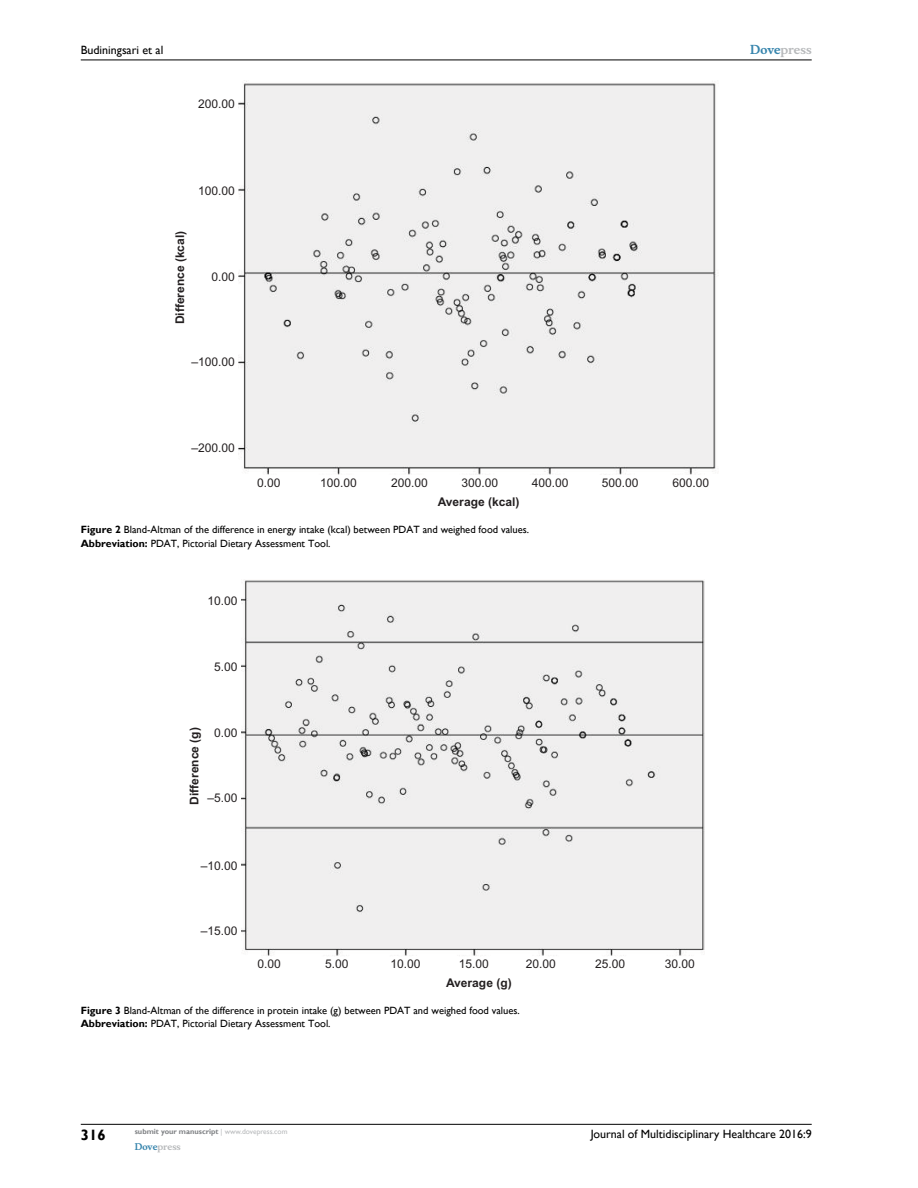
<style>
.page{position:relative;width:918px;height:1188px;background:#fff}
.page>*{position:absolute;margin:0;border:0;box-sizing:border-box;transform-origin:0 0}
.t1{font:700 15px "Gill Sans";color:#000}
.t2{font:12px "Arial";color:#231f20}
.t3{font:12px "Gill Sans";color:#000}
.t4{font:700 12px "Arial";color:#231f20}
.t5{font:700 12px "Musee";color:#b8babc}
.t6{font:10.5px/13.5px "Gill Sans";color:#000}
.t7{font:700 9px "Musee";color:#b8babc}
.t8{font:700 7.5px "Gill Sans";color:#808285}
.s1{font-weight:700}
.s2{color:#3785ad}
.s3{font-weight:400;color:#b8babc}
</style>
<div class="page">
<hr style="left:81px;top:1124px;width:731px;height:1px;background:#000">
<hr style="left:81px;top:60px;width:731px;height:1px;background:#000">
<img style="left:238px;top:81px;width:478px;height:394px">
<img style="left:241px;top:580px;width:463px;height:376px">
<p class="t3" style="left:81px;top:43px;width:84px">Budiningsari et al</p>
<p class="t2" style="left:198px;top:97px;width:38px">200.00</p>
<p class="t2" style="left:198px;top:184px;width:38px">100.00</p>
<p class="t4" style="left:173px;top:324px;width:95px;rotate:-90deg">Difference (kcal)</p>
<p class="t2" style="left:211px;top:270px;width:25px">0.00</p>
<p class="t2" style="left:191px;top:355px;width:45px">–100.00</p>
<p class="t2" style="left:191px;top:441px;width:45px">–200.00</p>
<p class="t2" style="left:257px;top:476px;width:25px">0.00</p>
<p class="t2" style="left:320px;top:476px;width:38px">100.00</p>
<p class="t2" style="left:391px;top:476px;width:38px">200.00</p>
<p class="t2" style="left:461px;top:476px;width:38px">300.00</p>
<p class="t4" style="left:438px;top:495px;width:83px">Average (kcal)</p>
<p class="t2" style="left:532px;top:476px;width:38px">400.00</p>
<p class="t2" style="left:602px;top:476px;width:38px">500.00</p>
<p class="t2" style="left:673px;top:476px;width:38px">600.00</p>
<p class="t6" style="left:81px;top:523px;width:450px"><span class="s1">Figure 2</span> Bland-Altman of the difference in energy intake (kcal) between PDAT and weighed food values.<br><span class="s1">Abbreviation:</span> PDAT, Pictorial Dietary Assessment Tool.</p>
<p class="t2" style="left:207px;top:593px;width:32px">10.00</p>
<p class="t2" style="left:214px;top:660px;width:25px">5.00</p>
<p class="t4" style="left:187px;top:805px;width:79px;rotate:-90deg">Difference (g)</p>
<p class="t2" style="left:214px;top:726px;width:25px">0.00</p>
<p class="t2" style="left:207px;top:791px;width:32px">–5.00</p>
<p class="t2" style="left:201px;top:859px;width:38px">–10.00</p>
<p class="t2" style="left:201px;top:924px;width:38px">–15.00</p>
<p class="t2" style="left:257px;top:957px;width:25px">0.00</p>
<p class="t2" style="left:325px;top:957px;width:25px">5.00</p>
<p class="t2" style="left:390px;top:957px;width:32px">10.00</p>
<p class="t2" style="left:459px;top:957px;width:32px">15.00</p>
<p class="t4" style="left:446px;top:976px;width:67px">Average (g)</p>
<p class="t2" style="left:526px;top:957px;width:32px">20.00</p>
<p class="t2" style="left:595px;top:957px;width:32px">25.00</p>
<p class="t2" style="left:665px;top:957px;width:32px">30.00</p>
<p class="t6" style="left:81px;top:1004px;width:441px"><span class="s1">Figure 3</span> Bland-Altman of the difference in protein intake (g) between PDAT and weighed food values.<br><span class="s1">Abbreviation:</span> PDAT, Pictorial Dietary Assessment Tool.</p>
<p class="t5" style="left:750px;top:43px;width:63px"><span class="s2">Dove</span>press</p>
<h1 class="t1" style="left:81px;top:1126px;width:26px">316</h1>
<p class="t8" style="left:135px;top:1127px;width:154px">submit your manuscript <span class="s3">| www.dovepress.com</span></p>
<p class="t7" style="left:135px;top:1141px;width:48px"><span class="s2">Dove</span>press</p>
<p class="t3" style="left:591px;top:1127px;width:222px">Journal of Multidisciplinary Healthcare 2016:9</p>
</div>
